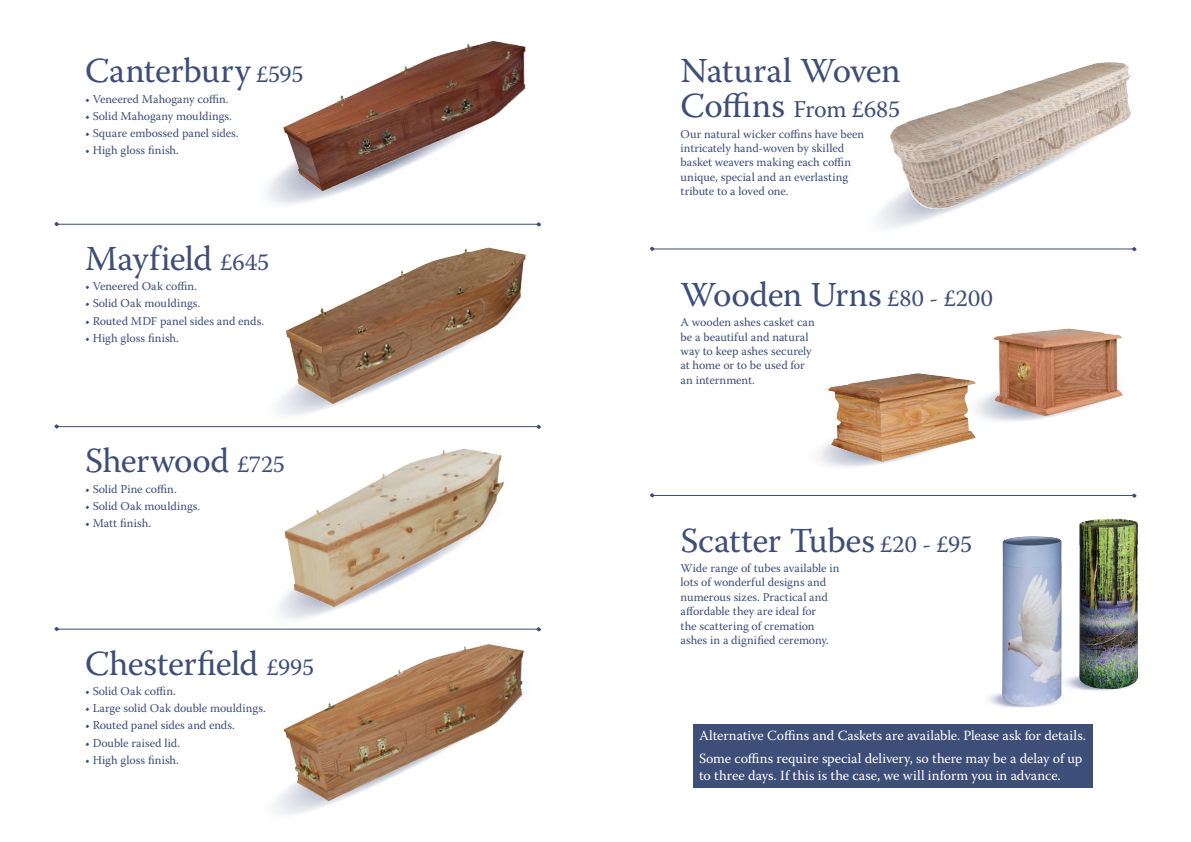
<style>
.page{position:relative;width:1191px;height:842px;background:#fff}
.page>*{position:absolute;margin:0;border:0;box-sizing:border-box;transform-origin:0 0}
.t1{font:35px "Warnock Pro";letter-spacing:-.01em;color:#3d4e78}
.t2{font:24px "Warnock Pro";letter-spacing:-.02em;color:#3d4e78}
.t3{font:14px/16.8px "Warnock Pro";color:#fff}
.t4{font:12px/14.4px "Warnock Pro";letter-spacing:-.005em;color:#3d4e78}
.s1{font-size:24px}
.s2{font-size:35px}
</style>
<div class="page">
<svg style="left:969px;top:690px;width:102px;height:19px"></svg>
<svg style="left:1045px;top:673px;width:103px;height:18px"></svg>
<svg style="left:226px;top:170px;width:309px;height:54px"></svg>
<svg style="left:831px;top:75px;width:306px;height:177px"></svg>
<svg style="left:275px;top:657px;width:248px;height:158px"></svg>
<svg style="left:234px;top:331px;width:305px;height:97px"></svg>
<svg style="left:239px;top:598px;width:287px;height:47px"></svg>
<img style="left:283px;top:41px;width:243px;height:151px">
<div style="left:693px;top:724px;width:400px;height:64px;background:#3d4e78"></div>
<hr style="left:652px;top:495px;width:482px;height:1px;background:#3d4e78">
<svg style="left:650px;top:493px;width:4px;height:4px"></svg>
<svg style="left:1132px;top:493px;width:4px;height:5px"></svg>
<hr style="left:652px;top:249px;width:482px;height:1px;background:#3d4e78">
<svg style="left:650px;top:247px;width:4px;height:4px"></svg>
<svg style="left:1132px;top:247px;width:4px;height:4px"></svg>
<hr style="left:57px;top:224px;width:482px;height:1px;background:#3d4e78">
<svg style="left:54px;top:222px;width:5px;height:4px"></svg>
<svg style="left:536px;top:222px;width:5px;height:5px"></svg>
<hr style="left:57px;top:426px;width:482px;height:1px;background:#3d4e78">
<svg style="left:54px;top:424px;width:5px;height:5px"></svg>
<svg style="left:536px;top:425px;width:5px;height:4px"></svg>
<hr style="left:57px;top:629px;width:482px;height:1px;background:#3d4e78">
<svg style="left:54px;top:627px;width:5px;height:4px"></svg>
<svg style="left:536px;top:627px;width:5px;height:4px"></svg>
<img style="left:286px;top:248px;width:240px;height:156px">
<img style="left:284px;top:449px;width:220px;height:159px">
<img style="left:283px;top:644px;width:206px;height:157px">
<svg style="left:819px;top:382px;width:304px;height:85px"></svg>
<img style="left:828px;top:373px;width:147px;height:89px">
<img style="left:993px;top:329px;width:129px;height:87px">
<img style="left:1002px;top:536px;width:59px;height:170px">
<img style="left:1079px;top:519px;width:59px;height:170px">
<img style="left:892px;top:62px;width:215px;height:69px">
<p class="t1" style="left:85px;top:50px;width:220px">Canterbury <span class="s1">£595</span></p>
<p class="t4" style="left:85px;top:91px;width:145px">• Veneered Mahogany coffin.</p>
<p class="t4" style="left:85px;top:108px;width:148px">• Solid Mahogany mouldings.</p>
<p class="t4" style="left:85px;top:126px;width:155px">• Square embossed panel sides.</p>
<p class="t4" style="left:85px;top:143px;width:95px">• High gloss finish.</p>
<p class="t1" style="left:85px;top:237px;width:185px">Mayfield <span class="s1">£645</span></p>
<p class="t4" style="left:85px;top:279px;width:113px">• Veneered Oak coffin.</p>
<p class="t4" style="left:85px;top:296px;width:117px">• Solid Oak mouldings.</p>
<p class="t4" style="left:85px;top:313px;width:180px">• Routed MDF panel sides and ends.</p>
<p class="t4" style="left:85px;top:330px;width:95px">• High gloss finish.</p>
<p class="t1" style="left:85px;top:440px;width:201px">Sherwood <span class="s1">£725</span></p>
<p class="t4" style="left:85px;top:481px;width:93px">• Solid Pine coffin.</p>
<p class="t4" style="left:85px;top:498px;width:117px">• Solid Oak mouldings.</p>
<p class="t4" style="left:85px;top:516px;width:68px">• Matt finish.</p>
<p class="t1" style="left:85px;top:642px;width:230px">Chesterfield <span class="s1">£995</span></p>
<p class="t4" style="left:85px;top:684px;width:92px">• Solid Oak coffin.</p>
<p class="t4" style="left:85px;top:701px;width:182px">• Large solid Oak double mouldings.</p>
<p class="t4" style="left:85px;top:718px;width:151px">• Routed panel sides and ends.</p>
<p class="t4" style="left:85px;top:735px;width:96px">• Double raised lid.</p>
<p class="t4" style="left:85px;top:753px;width:95px">• High gloss finish.</p>
<p class="t1" style="left:680px;top:50px;width:221px">Natural Woven</p>
<p class="t2" style="left:680px;top:95px;width:221px"><span class="s2">Coffins</span> From £685</p>
<p class="t4" style="left:680px;top:126px;width:185px">Our natural wicker coffins have been intricately hand-woven by skilled basket weavers making each coffin unique, special and an everlasting tribute to a loved one.</p>
<p class="t1" style="left:680px;top:274px;width:314px">Wooden Urns <span class="s1">£80 - £200</span></p>
<p class="t4" style="left:680px;top:315px;width:136px">A wooden ashes casket can be a beautiful and natural way to keep ashes securely at home or to be used for an internment.</p>
<p class="t1" style="left:680px;top:519px;width:293px">Scatter Tubes <span class="s1">£20 - £95</span></p>
<p class="t4" style="left:680px;top:561px;width:160px">Wide range of tubes available in lots of wonderful designs and numerous sizes. Practical and affordable they are ideal for<br>the scattering of cremation ashes in a dignified ceremony.</p>
<p class="t3" style="left:699px;top:727px;width:388px">Alternative Coffins and Caskets are available. Please ask for details.</p>
<p class="t3" style="left:699px;top:749px;width:385px">Some coffins require special delivery, so there may be a delay of up to three days. If this is the case, we will inform you in advance.</p>
</div>
